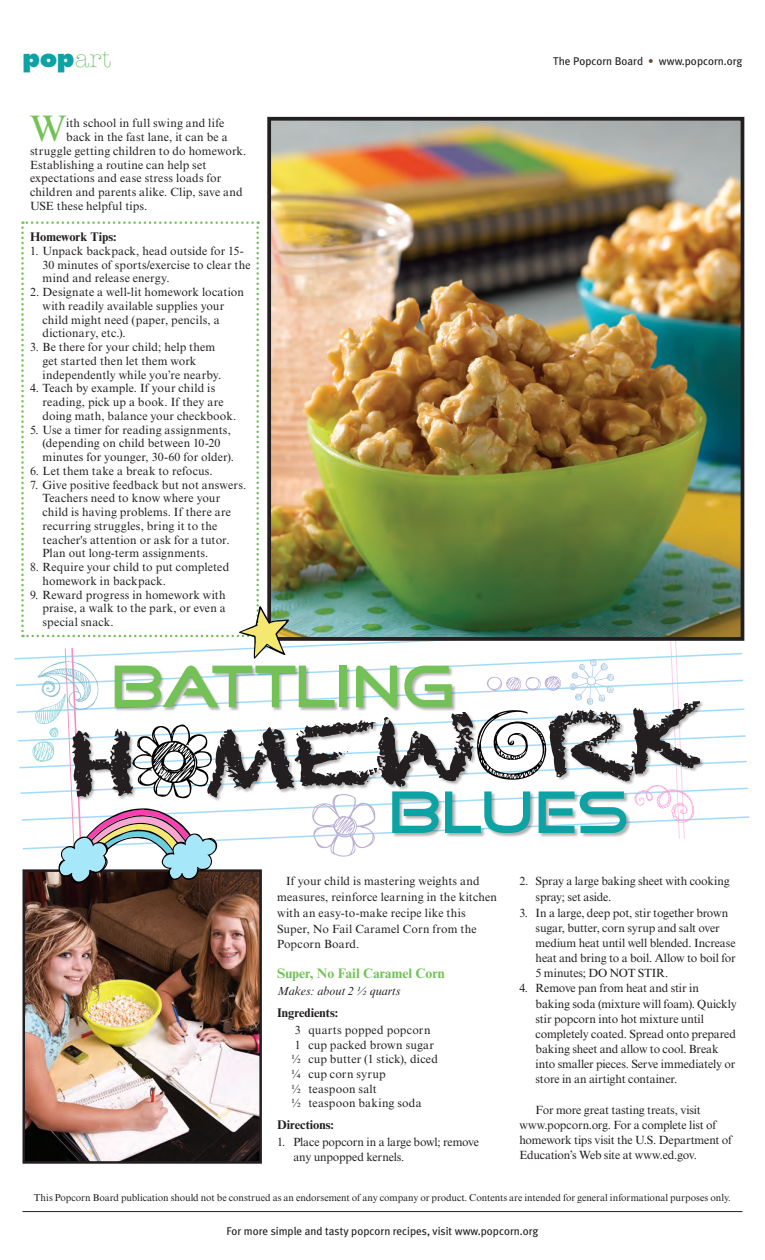
<style>
.page{position:relative;width:765px;height:1260px;background:#fff}
.page>*{position:absolute;margin:0;border:0;box-sizing:border-box;transform-origin:0 0}
.t1{font:85.5px "Chalkduster";color:#231f20;scale:1.38 1}
.t2{font:60.75px "Good Times";letter-spacing:-.025em;color:#73c157}
.t3{font:60.75px "Good Times";letter-spacing:-.005em;color:#0da2a3}
.First_Paragraph{font:36.88px "Times New Roman MT Std";color:#73c157}
.t4{font:800 24.75px "Futura Std";color:#0da2a3}
.Subhead{font:700 13.75px "Times New Roman MT Std";color:#73c157}
.Subhead_2{font:700 12.5px "Times New Roman MT Std";color:#231f20}
.Ingredients__hanging{font:700 12.5px "Times New Roman MT Std";color:#231f20}
.Numbered_List{font:11.88px/13.8px "Times New Roman MT Std";letter-spacing:.005em;color:#231f20}
.First_Paragraph-2{font:11.88px "Times New Roman MT Std";letter-spacing:.015em;color:#231f20}
.Ingredients__hanging-2{font:11.88px "Times New Roman MT Std";letter-spacing:.02em;color:#231f20}
.Numbered_List-2{font:11.88px/14.6px "Times New Roman MT Std";letter-spacing:-.015em;color:#231f20}
.Yield{font:italic 11.88px "Times New Roman MT Std";color:#231f20}
.t5{font:11.25px "Meta Plus";color:#231f20}
.Numbered_List-3{font:10px "Times New Roman MT Std";letter-spacing:-.005em;color:#231f20}
.s1{font-family:"American Typewriter Std";font-weight:300;color:#66be67}
.s2{color:#674e3f}
</style>
<div class="page">
<hr style="left:22px;top:1211px;width:720px;height:1px;background:#231f20">
<img style="left:272px;top:122px;width:467px;height:99px">
<img style="left:25px;top:884px;width:234px;height:277px">
<div style="left:22px;top:869px;width:240px;height:295px;border:2px solid #231f20"></div>
<img style="left:14px;top:221px;width:735px;height:663px">
<p class="t4" style="left:22px;top:42px;width:90px">pop<span class="s1">art</span></p>
<p class="First_Paragraph" style="left:30px;top:107px;width:38px">W</p>
<p class="First_Paragraph-2" style="left:66px;top:116px;width:160px">ith school in full swing and life</p>
<p class="First_Paragraph-2" style="left:66px;top:130px;width:163px">back in the fast lane, it can be a</p>
<p class="First_Paragraph-2" style="left:30px;top:144px;width:218px">struggle getting children to do homework.</p>
<p class="First_Paragraph-2" style="left:30px;top:158px;width:178px">Establishing a routine can help set</p>
<p class="First_Paragraph-2" style="left:30px;top:171px;width:193px">expectations and ease stress loads for</p>
<p class="First_Paragraph-2" style="left:30px;top:185px;width:214px">children and parents alike. Clip, save and</p>
<p class="First_Paragraph-2" style="left:30px;top:199px;width:119px">USE these helpful tips.</p>
<p class="Ingredients__hanging" style="left:30px;top:229px;width:88px">Homework Tips:</p>
<p class="Numbered_List" style="left:42px;top:244px;width:210px;text-indent:-12px">1. Unpack backpack, head outside for 15-<br>30 minutes of sports/exercise to clear the mind and release energy.</p>
<p class="Numbered_List" style="left:42px;top:285px;width:203px;text-indent:-12px">2. Designate a well-lit homework location with readily available supplies your child might need (paper, pencils, a dictionary, etc.).</p>
<p class="Numbered_List" style="left:42px;top:340px;width:180px;text-indent:-12px">3. Be there for your child; help them get started then let them work independently while you’re nearby.</p>
<p class="Numbered_List" style="left:42px;top:381px;width:195px;text-indent:-12px">4. Teach by example. If your child is reading, pick up a book. If they are doing math, balance your checkbook.</p>
<p class="Numbered_List" style="left:42px;top:423px;width:193px;text-indent:-12px">5. Use a timer for reading assignments, (depending on child between 10-20 minutes for younger, 30-60 for older).</p>
<p class="Numbered_List" style="left:30px;top:464px;width:184px">6. Let them take a break to refocus.</p>
<p class="Numbered_List" style="left:42px;top:478px;width:205px;text-indent:-12px">7. Give positive feedback but not answers.<br>Teachers need to know where your child is having problems. If there are recurring struggles, bring it to the teacher's attention or ask for a tutor.<br>Plan out long-term assignments.</p>
<p class="Numbered_List" style="left:42px;top:560px;width:188px;text-indent:-12px">8. Require your child to put completed homework in backpack.</p>
<p class="Numbered_List" style="left:42px;top:588px;width:185px;text-align:justify;text-indent:-12px">9. Reward progress in homework with praise, a walk to the park, or even a special snack.</p>
<p class="t5" style="left:553px;top:55px;width:191px">The Popcorn Board <span class="s2">•</span> www.popcorn.org</p>
<p class="t2" style="left:111px;top:658px;width:345px">BATTLING</p>
<p class="t1" style="left:66px;top:714px;width:464px;rotate:-2deg">H MEW RK</p>
<p class="t3" style="left:388px;top:784px;width:242px">BLUES</p>
<p class="Numbered_List" style="left:277px;top:873px;width:222px;line-height:15.9px;text-indent:9px">If your child is mastering weights and measures, reinforce learning in the kitchen with an easy-to-make recipe like this Super, No Fail Caramel Corn from the Popcorn Board.</p>
<p class="Subhead" style="left:277px;top:965px;width:169px">Super, No Fail Caramel Corn</p>
<p class="Yield" style="left:277px;top:984px;width:125px">Makes: about 2 ½ quarts</p>
<p class="Subhead_2" style="left:277px;top:1005px;width:63px">Ingredients:</p>
<p class="Ingredients__hanging-2" style="left:295px;top:1023px;width:137px">3 quarts popped popcorn</p>
<p class="Ingredients__hanging-2" style="left:295px;top:1038px;width:141px">1 cup packed brown sugar</p>
<p class="Ingredients__hanging-2" style="left:291px;top:1053px;width:148px">½ cup butter (1 stick), diced</p>
<p class="Ingredients__hanging-2" style="left:291px;top:1067px;width:96px">¼ cup corn syrup</p>
<p class="Ingredients__hanging-2" style="left:291px;top:1082px;width:87px">½ teaspoon salt</p>
<p class="Ingredients__hanging-2" style="left:291px;top:1096px;width:132px">½ teaspoon baking soda</p>
<p class="Subhead_2" style="left:277px;top:1117px;width:58px">Directions:</p>
<p class="Numbered_List-2" style="left:293px;top:1135px;width:187px;text-indent:-16px">1. Place popcorn in a large bowl; remove any unpopped kernels.</p>
<p class="Numbered_List-2" style="left:536px;top:873px;width:196px;line-height:16.4px;text-indent:-16px">2. Spray a large baking sheet with cooking spray; set aside.</p>
<p class="Numbered_List" style="left:536px;top:905px;width:202px;line-height:15.1px;text-indent:-16px">3. In a large, deep pot, stir together brown sugar, butter, corn syrup and salt over medium heat until well blended. Increase heat and bring to a boil. Allow to boil for 5 minutes; DO NOT STIR.</p>
<p class="Numbered_List" style="left:536px;top:981px;width:203px;line-height:15.1px;text-indent:-16px">4. Remove pan from heat and stir in<br>baking soda (mixture will foam). Quickly stir popcorn into hot mixture until completely coated. Spread onto prepared baking sheet and allow to cool. Break into smaller pieces. Serve immediately or store in an airtight container.</p>
<p class="Numbered_List" style="left:519px;top:1102px;width:214px;line-height:15.1px;text-indent:16px">For more great tasting treats, visit www.popcorn.org. For a complete list of homework tips visit the U.S. Department of Education’s Web site at www.ed.gov.</p>
<p class="Numbered_List-3" style="left:34px;top:1192px;width:699px">This Popcorn Board publication should not be construed as an endorsement of any company or product. Contents are intended for general informational purposes only.</p>
<p class="t5" style="left:227px;top:1224px;width:313px">For more simple and tasty popcorn recipes, visit www.popcorn.org</p>
</div>
